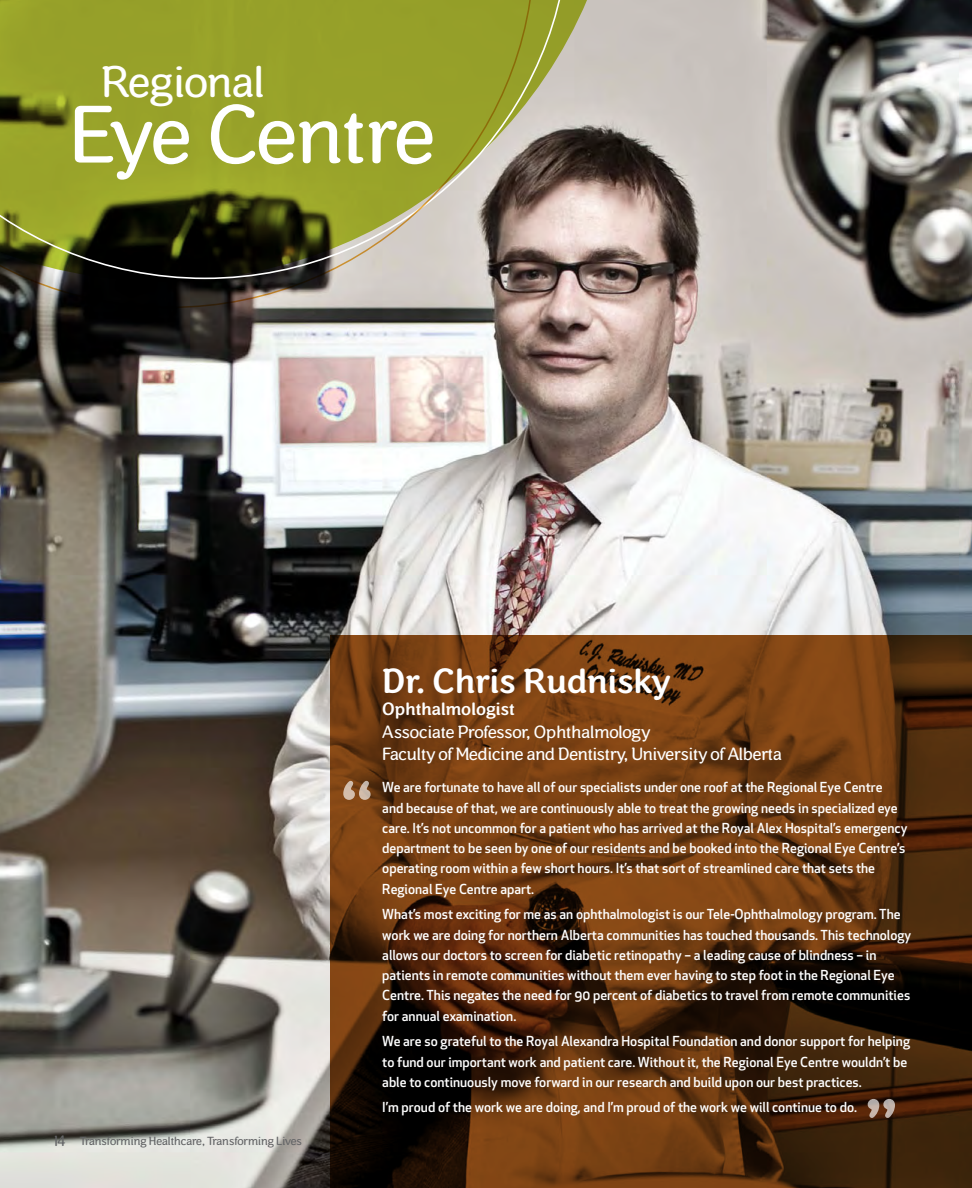
<style>
.page{position:relative;width:972px;height:1188px;background:#fff}
.page>*{position:absolute;margin:0;border:0;box-sizing:border-box;transform-origin:0 0}
.t1{font:86.25px "Oz";color:#fff}
.t2{font:83.4px "Oz";letter-spacing:-.015em;color:#fff}
.t3{font:45px "Oz";letter-spacing:-.015em;color:#fff}
.t4{font:500 35.25px "Oz";color:#fff}
.t5{font:18px/22.4px "Oz";letter-spacing:-.01em;color:#fff}
.t6{font:500 18px "Oz";color:#fff}
.t7{font:500 13.5px/20.2px "Apex New";color:#fff}
.t8{font:12px "Oz";letter-spacing:-.01em;color:#636466}
.s1{font-size:15px}
</style>
<div class="page">
<img style="left:0;top:0;width:972px;height:1188px">
<svg style="left:535px;top:0;width:89px;height:281px;background:#a99e95"></svg>
<svg style="left:330px;top:635px;width:642px;height:553px;background:#5a2f0d"></svg>
<svg style="left:535px;top:0;width:35px;height:279px;background:#a3997a"></svg>
<svg style="left:0;top:0;width:535px;height:308px;background:#868b39"></svg>
<h3 class="t3" style="left:101px;top:55px;width:165px">Regional</h3>
<h2 class="t2" style="left:69px;top:85px;width:368px">Eye Centre</h2>
<p class="t8" style="left:54px;top:1134px;width:249px"><span class="s1">14</span> Transforming Healthcare, Transforming Lives</p>
<h1 class="t1" style="left:338px;top:761px;width:40px">“</h1>
<h3 class="t4" style="left:382px;top:660px;width:290px">Dr. Chris Rudnisky</h3>
<h3 class="t6" style="left:382px;top:698px;width:134px">Ophthalmologist</h3>
<h3 class="t5" style="left:382px;top:720px;width:401px">Associate Professor, Ophthalmology<br>Faculty of Medicine and Dentistry, University of Alberta</h3>
<p class="t7" style="left:382px;top:777px;width:527px">We are fortunate to have all of our specialists under one roof at the Regional Eye Centre<br>and because of that, we are continuously able to treat the growing needs in specialized eye care. It’s not uncommon for a patient who has arrived at the Royal Alex Hospital’s emergency department to be seen by one of our residents and be booked into the Regional Eye Centre’s operating room within a few short hours. It’s that sort of streamlined care that sets the Regional Eye Centre apart.</p>
<p class="t7" style="left:382px;top:904px;width:531px">What’s most exciting for me as an ophthalmologist is our Tele-Ophthalmology program. The work we are doing for northern Alberta communities has touched thousands. This technology allows our doctors to screen for diabetic retinopathy – a leading cause of blindness – in patients in remote communities without them ever having to step foot in the Regional Eye Centre. This negates the need for 90 percent of diabetics to travel from remote communities for annual examination.</p>
<p class="t7" style="left:382px;top:1031px;width:529px">We are so grateful to the Royal Alexandra Hospital Foundation and donor support for helping to fund our important work and patient care. Without it, the Regional Eye Centre wouldn’t be able to continuously move forward in our research and build upon our best practices.</p>
<p class="t7" style="left:382px;top:1097px;width:476px">I’m proud of the work we are doing, and I’m proud of the work we will continue to do.</p>
<h1 class="t1" style="left:862px;top:1079px;width:40px">”</h1>
</div>
